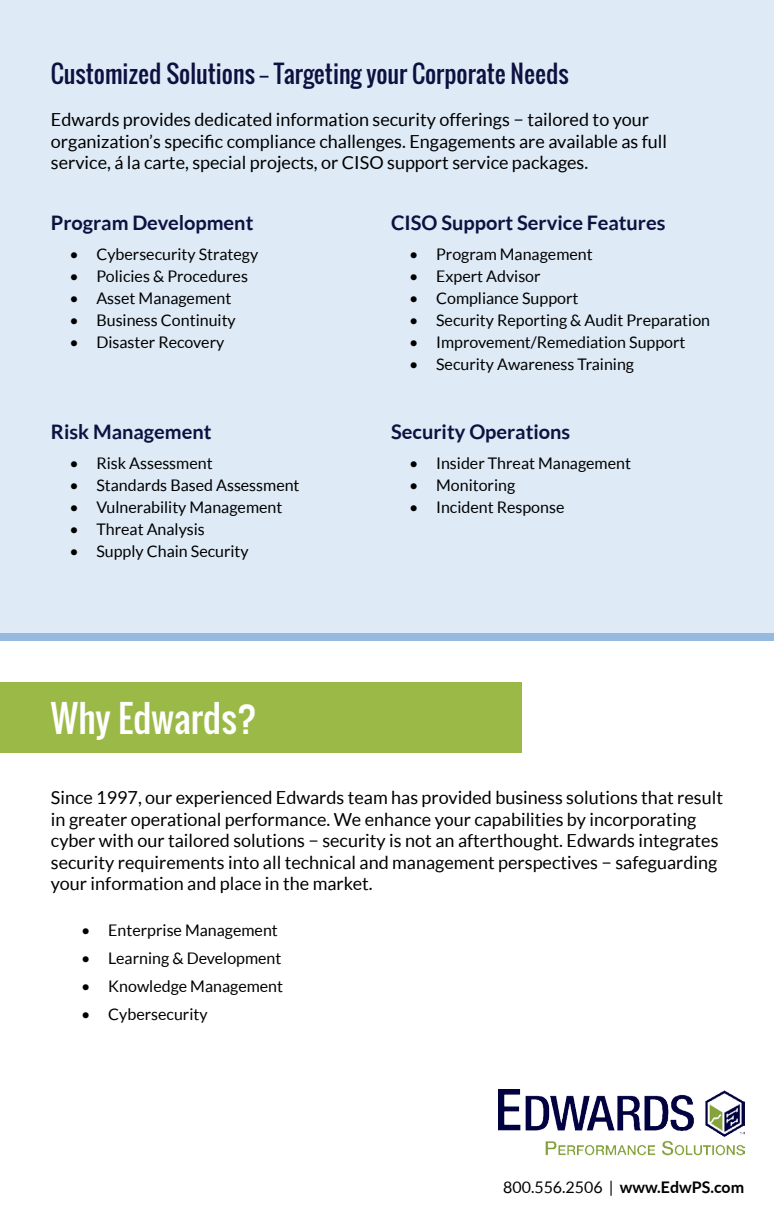
<style>
.page{position:relative;width:774px;height:1224px;background:#fff}
.page>*{position:absolute;margin:0;border:0;box-sizing:border-box;transform-origin:0 0}
.t1{font:36px "Oswald";color:#fff}
.t2{font:24px "Oswald";color:#0e1140}
.t3{font:700 20px "Lato";color:#0e1140}
.t4{font:18px/21.6px "Lato";color:#000}
.t5{font:16px "Lato";color:#000}
.s1{font-weight:700}
</style>
<div class="page">
<div style="left:0;top:0;width:774px;height:633px;background:#deeaf6"></div>
<div style="left:0;top:682px;width:522px;height:71px;background:#9bb947"></div>
<div style="left:0;top:633px;width:774px;height:7px;background:#96b9de"></div>
<img style="left:498px;top:1089px;width:246px;height:67px">
<h2 class="t2" style="left:51px;top:56px;width:519px">Customized Solutions − Targeting your Corporate Needs</h2>
<p class="t4" style="left:51px;top:109px;width:618px">Edwards provides dedicated information security offerings − tailored to your organization’s specific compliance challenges. Engagements are available as full service, á la carte, special projects, or CISO support service packages.</p>
<p class="t3" style="left:51px;top:211px;width:204px">Program Development</p>
<p class="t5" style="left:69px;top:245px;width:190px">• Cybersecurity Strategy</p>
<p class="t5" style="left:69px;top:267px;width:180px">• Policies &amp; Procedures</p>
<p class="t5" style="left:69px;top:289px;width:163px">• Asset Management</p>
<p class="t5" style="left:69px;top:311px;width:168px">• Business Continuity</p>
<p class="t5" style="left:69px;top:333px;width:156px">• Disaster Recovery</p>
<p class="t3" style="left:51px;top:420px;width:162px">Risk Management</p>
<p class="t5" style="left:69px;top:454px;width:145px">• Risk Assessment</p>
<p class="t5" style="left:69px;top:476px;width:232px">• Standards Based Assessment</p>
<p class="t5" style="left:69px;top:498px;width:214px">• Vulnerability Management</p>
<p class="t5" style="left:69px;top:520px;width:137px">• Threat Analysis</p>
<p class="t5" style="left:69px;top:542px;width:181px">• Supply Chain Security</p>
<h1 class="t1" style="left:51px;top:691px;width:208px">Why Edwards?</h1>
<p class="t3" style="left:391px;top:211px;width:276px">CISO Support Service Features</p>
<p class="t5" style="left:409px;top:245px;width:185px">• Program Management</p>
<p class="t5" style="left:409px;top:267px;width:133px">• Expert Advisor</p>
<p class="t5" style="left:409px;top:289px;width:171px">• Compliance Support</p>
<p class="t5" style="left:409px;top:311px;width:302px">• Security Reporting &amp; Audit Preparation</p>
<p class="t5" style="left:409px;top:333px;width:278px">• Improvement/Remediation Support</p>
<p class="t5" style="left:409px;top:355px;width:226px">• Security Awareness Training</p>
<p class="t3" style="left:391px;top:420px;width:181px">Security Operations</p>
<p class="t5" style="left:409px;top:454px;width:223px">• Insider Threat Management</p>
<p class="t5" style="left:409px;top:476px;width:108px">• Monitoring</p>
<p class="t5" style="left:409px;top:498px;width:157px">• Incident Response</p>
<p class="t4" style="left:51px;top:787px;width:674px">Since 1997, our experienced Edwards team has provided business solutions that result in greater operational performance. We enhance your capabilities by incorporating cyber with our tailored solutions − security is not an afterthought. Edwards integrates security requirements into all technical and management perspectives − safeguarding your information and place in the market.</p>
<p class="t5" style="left:81px;top:921px;width:198px">• Enterprise Management</p>
<p class="t5" style="left:81px;top:949px;width:202px">• Learning &amp; Development</p>
<p class="t5" style="left:81px;top:977px;width:203px">• Knowledge Management</p>
<p class="t5" style="left:81px;top:1005px;width:128px">• Cybersecurity</p>
<p class="t5" style="left:503px;top:1178px;width:243px">800.556.2506 | <span class="s1">www.EdwPS.com</span></p>
</div>
